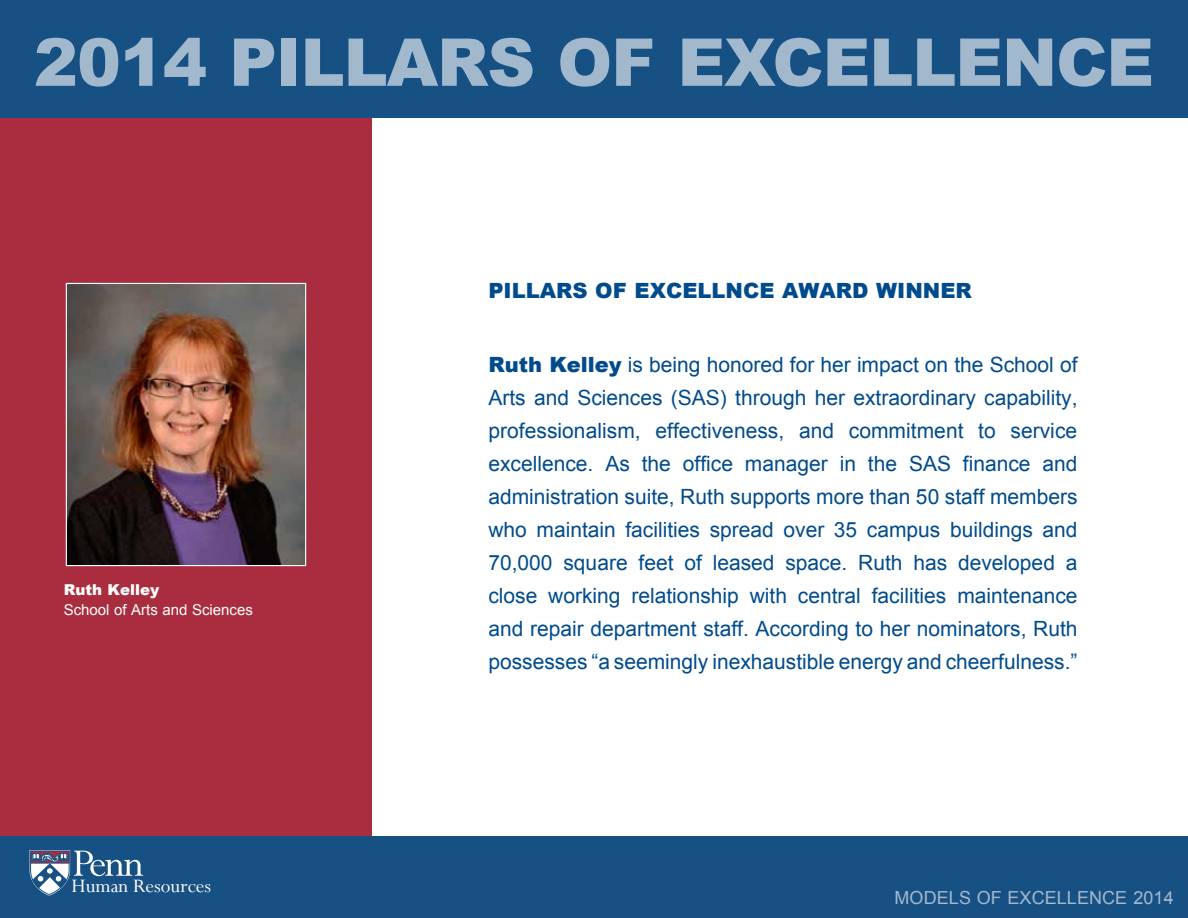
<style>
.page{position:relative;width:1188px;height:918px;background:#fff}
.page>*{position:absolute;margin:0;border:0;box-sizing:border-box;transform-origin:0 0}
.t1{font:900 66px "Arial";letter-spacing:-.015em;color:#a2b9cd}
.t2{font:21.3px "Perpetua";color:#fff}
.t3{font:21px/33px "Arial";color:#004b8d;text-align:justify}
.t4{font:900 21px "Arial";color:#004b8d}
.t5{font:18px "Arial";letter-spacing:.005em;color:#a2b9cd}
.t6{font:15px "Arial";color:#fff}
.t7{font:900 15px "Arial";color:#fff}
.s1{font-weight:900}
</style>
<div class="page">
<div style="left:0;top:836px;width:1188px;height:82px;background:#175083"></div>
<div style="left:0;top:113px;width:372px;height:723px;background:#a92d3e"></div>
<div style="left:0;top:0;width:1188px;height:117px;background:#175083"></div>
<img style="left:68px;top:285px;width:236px;height:279px">
<div style="left:66px;top:283px;width:240px;height:283px;border:1px solid #fff"></div>
<svg style="left:30px;top:850px;width:113px;height:46px"></svg>
<h1 class="t1" style="left:34px;top:14px;width:1122px">2014 PILLARS OF EXCELLENCE</h1>
<p class="t7" style="left:64px;top:579px;width:97px">Ruth Kelley</p>
<p class="t6" style="left:64px;top:600px;width:191px">School of Arts and Sciences</p>
<p class="t2" style="left:72px;top:873px;width:141px">Human Resources</p>
<p class="t4" style="left:488px;top:275px;width:485px">PILLARS OF EXCELLNCE AWARD WINNER</p>
<p class="t3" style="left:488px;top:349px;width:591px"><span class="s1">Ruth Kelley</span> is being honored for her impact on the School of Arts and Sciences (SAS) through her extraordinary capability, professionalism, effectiveness, and commitment to service excellence. As the office manager in the SAS finance and administration suite, Ruth supports more than 50 staff members who maintain facilities spread over 35 campus buildings and 70,000 square feet of leased space. Ruth has developed a close working relationship with central facilities maintenance and repair department staff. According to her nominators, Ruth possesses “a seemingly inexhaustible energy and cheerfulness.”</p>
<p class="t5" style="left:895px;top:886px;width:281px">MODELS OF EXCELLENCE 2014</p>
</div>
